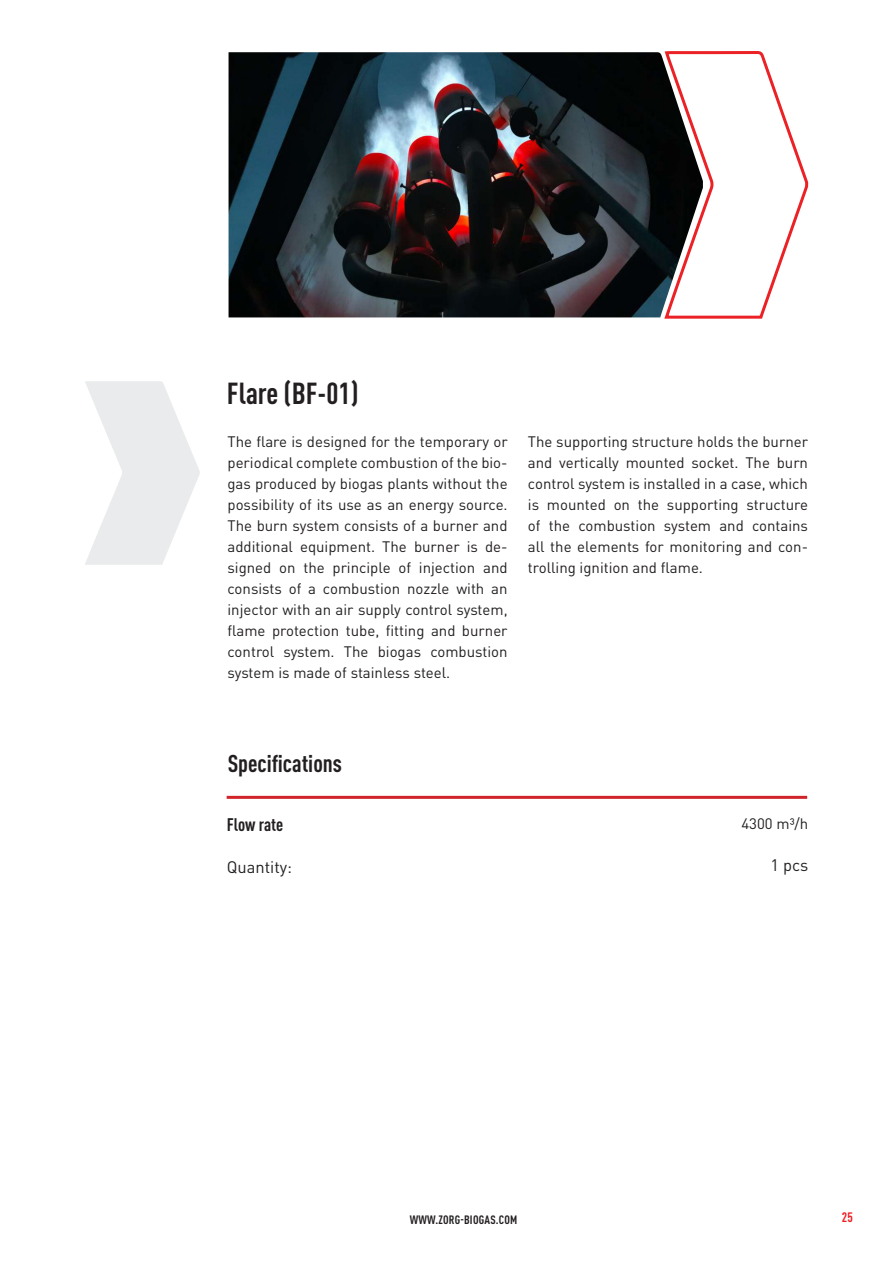
<style>
.page{position:relative;width:893px;height:1263px;background:#fff}
.page>*{position:absolute;margin:0;border:0;box-sizing:border-box;transform-origin:0 0}
.H_big{font:700 condensed 30px "DIN Pro";color:#231f20}
.H_big-2{font:700 condensed 24px "DIN Pro";color:#231f20}
.Тех_хар{font:700 condensed 18px "DIN Pro";color:#231f20}
.Main_text{font:16.5px "DIN Pro";color:#231f20}
.Main_text-2{font:15px/21px "DIN Pro";color:#231f20;text-align:justify}
.t1{font:700 condensed 13.5px "DIN Pro";color:#ee1d23}
.t2{font:700 condensed 12px "DIN Pro";letter-spacing:.02em;color:#231f20}
</style>
<div class="page">
<hr style="left:227px;top:796px;width:580px;height:3px;background:#d1232a">
<svg style="left:85px;top:381px;width:115px;height:184px"></svg>
<img style="left:229px;top:52px;width:434px;height:265px">
<svg style="left:663px;top:51px;width:146px;height:268px"></svg>
<p class="H_big" style="left:227px;top:371px;width:133px">Flare (BF-01)</p>
<p class="Main_text-2" style="left:227px;top:429px;width:282px">The flare is designed for the temporary or periodical complete combustion of the bio&shy;gas produced by biogas plants without the possibility of its use as an energy source.<br>The burn system consists of a burner and additional equipment. The burner is de&shy;signed on the principle of injection and consists of a combustion nozzle with an injector with an air supply control system, flame protection tube, fitting and burner control system. The biogas combustion system is made of stainless steel.</p>
<p class="Main_text-2" style="left:528px;top:429px;width:282px">The supporting structure holds the burner and vertically mounted socket. The burn control system is installed in a case, which is mounted on the supporting structure of the combustion system and contains all the elements for monitoring and con&shy;trolling ignition and flame.</p>
<p class="H_big-2" style="left:228px;top:745px;width:116px">Specifications</p>
<p class="Тех_хар" style="left:227px;top:811px;width:58px">Flow rate</p>
<p class="Main_text" style="left:227px;top:854px;width:67px">Quantity:</p>
<p class="Main_text-2" style="left:741px;top:812px;width:68px">4300 m³/h</p>
<p class="Main_text" style="left:770px;top:852px;width:39px">1 pcs</p>
<p class="t2" style="left:410px;top:1210px;width:109px">WWW.ZORG-BIOGAS.COM</p>
<p class="t1" style="left:842px;top:1206px;width:12px">25</p>
</div>
